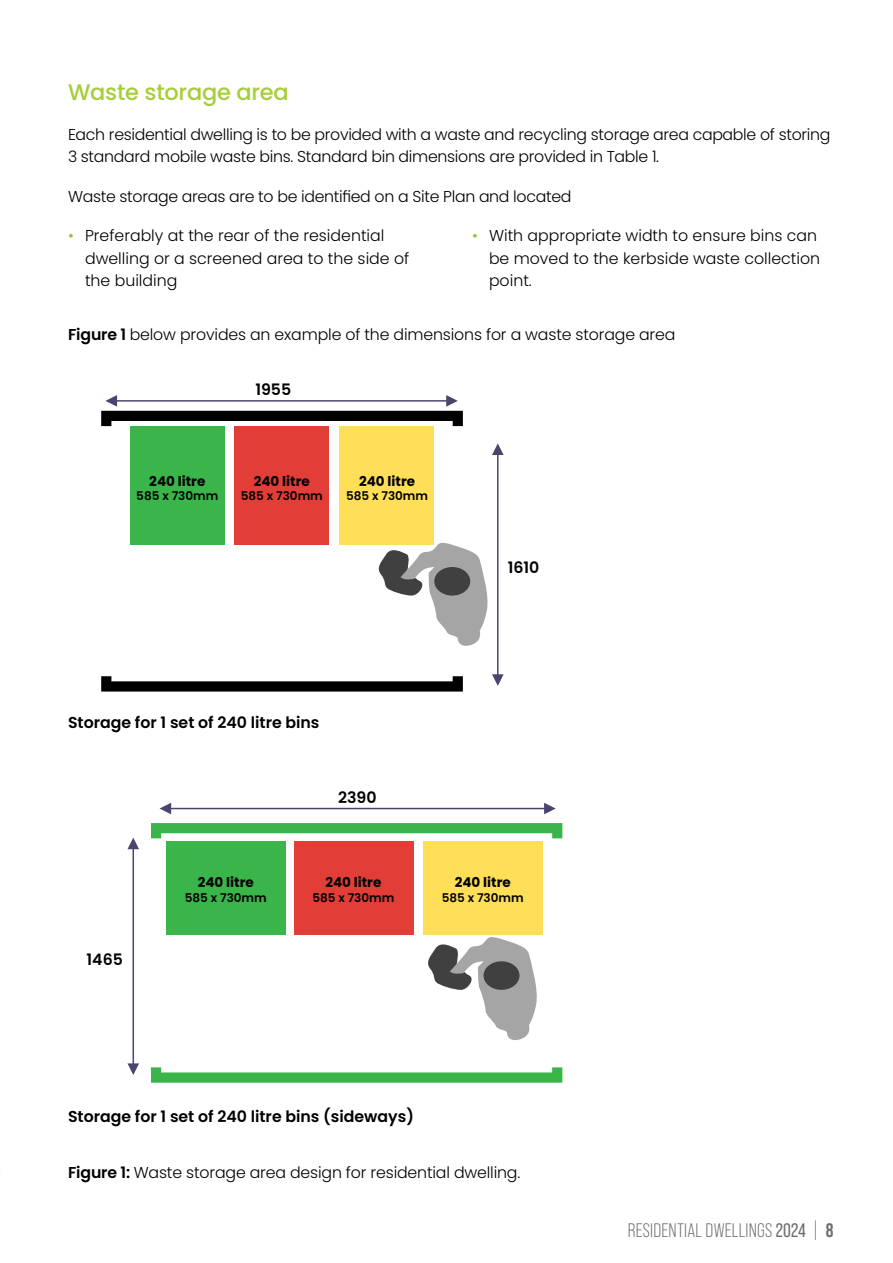
<style>
.page{position:relative;width:893px;height:1263px;background:#fff}
.page>*{position:absolute;margin:0;border:0;box-sizing:border-box;transform-origin:0 0}
.t1{font:500 22.5px "Poppins";letter-spacing:-.01em;color:#a6ce39}
.t2{font:19.5px "Bebas Neue Pro";letter-spacing:.01em;color:#6d6e71}
.t3{font:300 15.75px/22.5px "Poppins";letter-spacing:-.01em;color:#000}
.t4{font:600 15.75px "Poppins";color:#000}
.t5{font:700 13.5px "Poppins";color:#000}
.t6{font:600 12px "Poppins";color:#000}
.s1{color:#8dc63f}
.s2{font-weight:600}
.s3{font-style:inherit}
.s4{font-weight:700}
</style>
<div class="page">
<hr style="left:0;top:0;width:1px;height:1178px;background:#a6ce39">
<svg style="left:0;top:662px;width:1px;height:516px"></svg>
<svg style="left:0;top:0;width:1px;height:240px"></svg>
<div style="left:166px;top:841px;width:120px;height:93px;background:#39b54a"></div>
<div style="left:294px;top:841px;width:120px;height:93px;background:#e33d37"></div>
<div style="left:423px;top:841px;width:120px;height:93px;background:#ffdf58"></div>
<svg style="left:160px;top:803px;width:11px;height:11px"></svg>
<svg style="left:544px;top:803px;width:12px;height:11px"></svg>
<hr style="left:165px;top:808px;width:385px;height:1px;background:#4b456e">
<svg style="left:127px;top:837px;width:12px;height:12px"></svg>
<svg style="left:127px;top:1063px;width:12px;height:12px"></svg>
<hr style="left:133px;top:843px;width:1px;height:226px;background:#4b456e">
<svg style="left:425px;top:934px;width:114px;height:106px"></svg>
<div style="left:130px;top:426px;width:95px;height:119px;background:#39b54a"></div>
<div style="left:235px;top:426px;width:94px;height:119px;background:#e33d37"></div>
<div style="left:339px;top:426px;width:95px;height:119px;background:#ffdf58"></div>
<svg style="left:101px;top:676px;width:362px;height:15px"></svg>
<svg style="left:101px;top:395px;width:362px;height:31px"></svg>
<hr style="left:111px;top:400px;width:340px;height:2px;background:#4b456e">
<svg style="left:492px;top:443px;width:12px;height:12px"></svg>
<svg style="left:492px;top:674px;width:12px;height:12px"></svg>
<hr style="left:497px;top:454px;width:2px;height:226px;background:#4b456e">
<svg style="left:378px;top:542px;width:110px;height:104px"></svg>
<div style="left:434px;top:567px;width:36px;height:29px;background:#404040;border-radius:50%"></div>
<div style="left:484px;top:961px;width:35px;height:29px;background:#404040;border-radius:50%"></div>
<svg style="left:151px;top:823px;width:411px;height:15px"></svg>
<svg style="left:151px;top:1067px;width:411px;height:16px"></svg>
<h1 class="t1" style="left:68px;top:79px;width:222px">Waste storage area</h1>
<p class="t3" style="left:68px;top:123px;width:764px">Each residential dwelling is to be provided with a waste and recycling storage area capable of storing<br>3 standard mobile waste bins. Standard bin dimensions are provided in Table 1.</p>
<p class="t3" style="left:68px;top:185px;width:505px">Waste storage areas are to be identified on a Site Plan and located</p>
<p class="t3" style="left:85px;top:224px;width:326px;text-indent:-17px"><span class="s1">•</span> Preferably at the rear of the residential dwelling or a screened area to the side of the building</p>
<p class="t3" style="left:489px;top:225px;width:333px;text-indent:-17px"><span class="s1">•</span> With appropriate width to ensure bins can be moved to the kerbside waste collection point.</p>
<p class="t3" style="left:68px;top:323px;width:609px"><span class="s2">Figure 1</span> below provides an example of the dimensions for a waste storage area</p>
<p class="t4" style="left:255px;top:380px;width:37px">1955</p>
<p class="t5" style="left:149px;top:473px;width:58px">240 litre</p>
<p class="t6" style="left:136px;top:489px;width:84px">585 x 730mm</p>
<p class="t5" style="left:254px;top:473px;width:58px">240 litre</p>
<p class="t6" style="left:241px;top:489px;width:84px">585 x 730mm</p>
<p class="t5" style="left:359px;top:473px;width:58px">240 litre</p>
<p class="t6" style="left:346px;top:489px;width:84px">585 x 730mm</p>
<p class="t4" style="left:508px;top:558px;width:33px">1610</p>
<p class="t4" style="left:68px;top:713px;width:253px">Storage for 1 set of 240 litre bins</p>
<p class="t4" style="left:338px;top:788px;width:40px">2390</p>
<p class="t4" style="left:87px;top:950px;width:38px">1465</p>
<p class="t5" style="left:198px;top:875px;width:58px">240 litre</p>
<p class="t6" style="left:185px;top:891px;width:84px">585 x 730mm</p>
<p class="t5" style="left:325px;top:875px;width:58px">240 litre</p>
<p class="t6" style="left:312px;top:891px;width:84px">585 x 730mm</p>
<p class="t5" style="left:455px;top:875px;width:58px">240 litre</p>
<p class="t6" style="left:442px;top:891px;width:84px">585 x 730mm</p>
<p class="t4" style="left:68px;top:1107px;width:347px">Storage for 1 set of 240 litre bins (sideways)</p>
<p class="t3" style="left:68px;top:1161px;width:454px"><span class="s2">Figure 1:</span> Waste storage area design for residential dwelling.</p>
<p class="t2" style="left:628px;top:1220px;width:207px">RESIDENTIAL DWELLINGS <span class="s3">2024</span> | <span class="s4">8</span></p>
</div>
